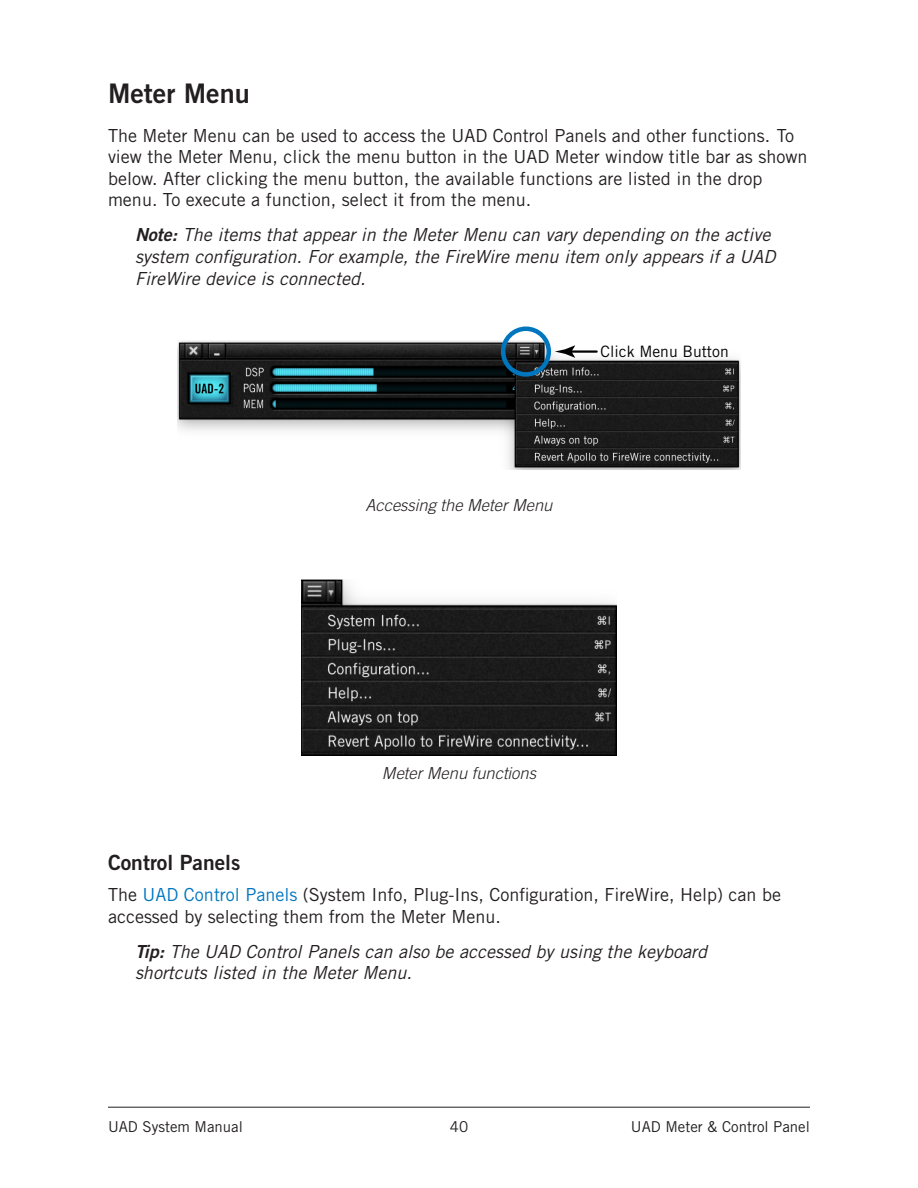
<style>
.page{position:relative;width:918px;height:1188px;background:#fff}
.page>*{position:absolute;margin:0;border:0;box-sizing:border-box;transform-origin:0 0}
.Heading_1{font:27px "Trade Gothic Bold Two";color:#231f20}
.Heading_2{font:21px "Trade Gothic Bold Two";color:#231f20}
.Body{font:18px/21.6px "Trade Gothic";color:#231f20}
.Note{font:italic 18px/21.6px "Trade Gothic";color:#231f20}
.Figure_Caption{font:italic 300 16.5px "Trade Gothic";color:#231f20}
.t1{font:15.75px "Trade Gothic";color:#000}
.t2{font:15px "Trade Gothic";color:#231f20}
.s1{font-family:"Trade Gothic Bold Two"}
.s2{color:#0076bf}
</style>
<div class="page">
<hr style="left:108px;top:1107px;width:702px;height:1px;background:#231f20">
<img style="left:301px;top:579px;width:316px;height:176px">
<img style="left:177px;top:340px;width:564px;height:130px">
<div style="left:501px;top:327px;width:50px;height:50px;border:4px solid #0076bf;border-radius:50%"></div>
<hr style="left:568px;top:350px;width:29px;height:3px;background:#000">
<svg style="left:555px;top:345px;width:20px;height:13px"></svg>
<p class="Heading_1" style="left:108px;top:76px;width:143px">Meter Menu</p>
<p class="Body" style="left:108px;top:124px;width:701px">The Meter Menu can be used to access the UAD Control Panels and other functions. To view the Meter Menu, click the menu button in the UAD Meter window title bar as shown below. After clicking the menu button, the available functions are listed in the drop menu. To execute a function, select it from the menu.</p>
<p class="Note" style="left:135px;top:224px;width:642px"><span class="s1">Note:</span> The items that appear in the Meter Menu can vary depending on the active system configuration. For example, the FireWire menu item only appears if a UAD<br>FireWire device is connected.</p>
<p class="t1" style="left:601px;top:342px;width:130px">Click Menu Button</p>
<p class="Figure_Caption" style="left:365px;top:496px;width:189px">Accessing the Meter Menu</p>
<p class="Figure_Caption" style="left:382px;top:763px;width:156px">Meter Menu functions</p>
<p class="Heading_2" style="left:108px;top:850px;width:134px">Control Panels</p>
<p class="Body" style="left:108px;top:884px;width:675px">The <span class="s2">UAD Control Panels</span> (System Info, Plug-Ins, Configuration, FireWire, Help) can be accessed by selecting them from the Meter Menu.</p>
<p class="Note" style="left:135px;top:940px;width:574px"><span class="s1">Tip:</span> The UAD Control Panels can also be accessed by using the keyboard shortcuts listed in the Meter Menu.</p>
<p class="t2" style="left:108px;top:1118px;width:136px">UAD System Manual</p>
<p class="t2" style="left:450px;top:1118px;width:20px">40</p>
<p class="t2" style="left:631px;top:1118px;width:181px">UAD Meter &amp; Control Panel</p>
</div>
